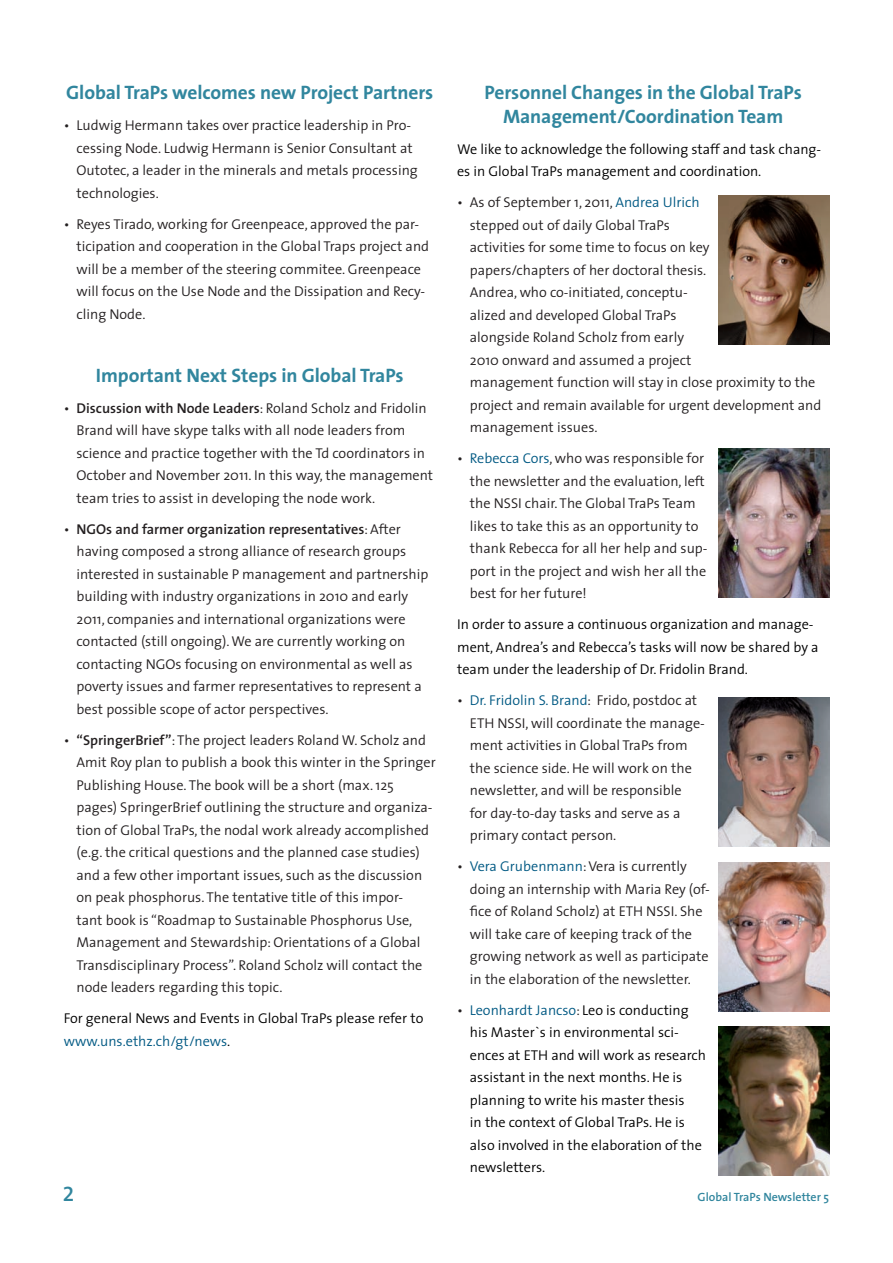
<style>
.page{position:relative;width:893px;height:1263px;background:#fff}
.page>*{position:absolute;margin:0;border:0;box-sizing:border-box;transform-origin:0 0}
.t1{font:21px "The Sans Semi Bold Expert";color:#31869e}
.t2{font:700 19.5px/23.4px "The Sans";letter-spacing:-.005em;color:#31869e;text-align:center}
.t3{font:300 14.25px/22.5px "The Sans";color:#231f20}
.t4{font:300 14.25px/22.5px "The Sans";color:#000}
.t5{font:600 12px "The Sans";color:#31869e}
.s1{font-weight:600}
.s2{color:#005983}
.s3{color:#231f20}
</style>
<div class="page">
<img style="left:719px;top:697px;width:110px;height:149px">
<img style="left:719px;top:862px;width:110px;height:149px">
<img style="left:719px;top:1027px;width:110px;height:149px">
<img style="left:719px;top:196px;width:110px;height:148px">
<img style="left:719px;top:448px;width:110px;height:149px">
<h2 class="t2" style="left:66px;top:80px;width:369px">Global TraPs welcomes new Project Partners</h2>
<p class="t3" style="left:77px;top:114px;width:343px;text-indent:-13px">• Ludwig Hermann takes over practice leadership in Pro&shy;cessing Node. Ludwig Hermann is Senior Consultant at Outotec, a leader in the minerals and metals processing technologies.</p>
<p class="t3" style="left:77px;top:212px;width:354px;text-indent:-13px">• Reyes Tirado, working for Greenpeace, approved the par&shy;ticipation and cooperation in the Global Traps project and will be a member of the steering commitee. Greenpeace will focus on the Use Node and the Dissipation and Recy&shy;cling Node.</p>
<h2 class="t2" style="left:96px;top:363px;width:309px">Important Next Steps in Global TraPs</h2>
<p class="t3" style="left:77px;top:396px;width:358px;text-indent:-13px">• <span class="s1">Discussion with Node Leaders</span>: Roland Scholz and Fridolin Brand will have skype talks with all node leaders from science and practice together with the Td coordinators in October and November 2011. In this way, the management team tries to assist in developing the node work.</p>
<p class="t3" style="left:77px;top:517px;width:353px;text-indent:-13px">• <span class="s1">NGOs and farmer organization representatives</span>: After having composed a strong alliance of research groups interested in sustainable P management and partnership building with industry organizations in 2010 and early 2011, companies and international organizations were contacted (still ongoing). We are currently working on contacting NGOs focusing on environmental as well as poverty issues and farmer representatives to represent a best possible scope of actor perspectives.</p>
<p class="t3" style="left:77px;top:728px;width:361px;text-indent:-13px">• <span class="s1">“SpringerBrief”</span>: The project leaders Roland W. Scholz and Amit Roy plan to publish a book this winter in the Springer Publishing House. The book will be a short (max. 125 pages) SpringerBrief outlining the structure and organiza&shy;tion of Global TraPs, the nodal work already accomplished (e.g. the critical questions and the planned case studies) and a few other important issues, such as the discussion on peak phosphorus. The tentative title of this impor-<br>tant book is “Roadmap to Sustainable Phosphorus Use, Management and Stewardship: Orientations of a Global Transdisciplinary Process”. Roland Scholz will contact the node leaders regarding this topic.</p>
<p class="t4" style="left:64px;top:1007px;width:361px">For general News and Events in Global TraPs please refer to <span class="s2">www.uns.ethz.ch/gt/news</span>.</p>
<h2 class="t2" style="left:484px;top:80px;width:319px">Personnel Changes in the Global TraPs<br>Management/Coordination Team</h2>
<p class="t4" style="left:457px;top:137px;width:366px">We like to acknowledge the following staff and task chang&shy;es in Global TraPs management and coordination.</p>
<p class="t3" style="left:470px;top:191px;width:353px;text-indent:-13px">• As of September 1, 2011, <span class="s2">Andrea Ulrich<br></span>stepped out of daily Global TraPs<br>activities for some time to focus on key<br>papers/chapters of her doctoral thesis.<br>Andrea, who co-initiated, conceptu-<br>alized and developed Global TraPs<br>alongside Roland Scholz from early<br>2010 onward and assumed a project<br>management function will stay in close proximity to the project and remain available for urgent development and management issues.</p>
<p class="t3" style="left:470px;top:447px;width:239px;text-indent:-13px">• <span class="s2">Rebecca Cors</span>, who was responsible for the newsletter and the evaluation, left the NSSI chair. The Global TraPs Team likes to take this as an opportunity to thank Rebecca for all her help and sup&shy;port in the project and wish her all the best for her future!</p>
<p class="t4" style="left:457px;top:613px;width:363px">In order to assure a continuous organization and manage&shy;ment, Andrea’s and Rebecca’s tasks will now be shared by a team under the leadership of Dr. Fridolin Brand.</p>
<p class="t3" style="left:470px;top:689px;width:237px;text-indent:-13px">• <span class="s2">Dr. Fridolin S. Brand</span>: Frido, postdoc at ETH NSSI, will coordinate the manage&shy;ment activities in Global TraPs from the science side. He will work on the newsletter, and will be responsible<br>for day-to-day tasks and serve as a primary contact person.</p>
<p class="t3" style="left:470px;top:855px;width:242px;text-indent:-13px">• <span class="s2">Vera Grubenmann</span>: Vera is currently doing an internship with Maria Rey (of&shy;fice of Roland Scholz) at ETH NSSI. She will take care of keeping track of the growing network as well as participate in the elaboration of the newsletter.</p>
<p class="t4" style="left:470px;top:998px;width:238px;text-indent:-13px"><span class="s3">•</span> <span class="s2">Leonhardt Jancso</span><span class="s3">:</span> Leo is conducting his Master`s in environmental sci&shy;ences at ETH and will work as research assistant in the next months. He is planning to write his master thesis<br>in the context of Global TraPs. He is also involved in the elaboration of the newsletters.</p>
<h1 class="t1" style="left:63px;top:1177px;width:13px">2</h1>
<p class="t5" style="left:698px;top:1187px;width:133px">Global TraPs Newsletter 5</p>
</div>
